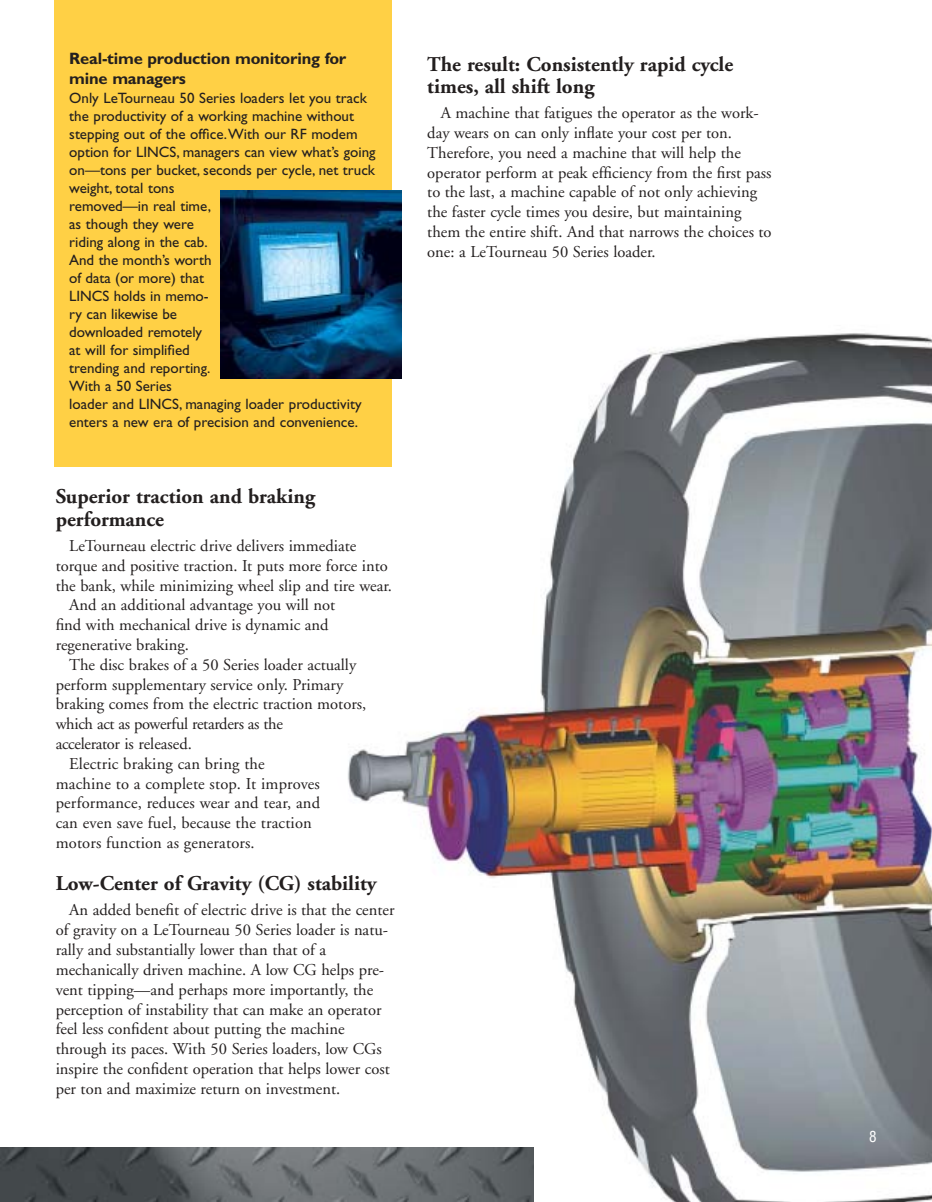
<style>
.page{position:relative;width:932px;height:1202px;background:#fff}
.page>*{position:absolute;margin:0;border:0;box-sizing:border-box;transform-origin:0 0}
.t1{font:700 21px/22.5px "Adobe Garamond";color:#231f1f}
.t2{font:16.5px/19.8px "Adobe Garamond";color:#231f1f}
.t3{font:16.5px "Adobe Garamond";letter-spacing:-.02em;color:#231f1f}
.t4{font:700 16.5px/19.8px "Gill Sans";letter-spacing:-.01em;color:#231f1f}
.t5{font:15px/18px "Gill Sans";color:#231f1f}
.t6{font:condensed 15px "Helvetica";color:#fff}
</style>
<div class="page">
<img style="left:336px;top:333px;width:596px;height:868px">
<div style="left:54px;top:0;width:338px;height:466px;background:#ffd045"></div>
<img style="left:221px;top:191px;width:181px;height:188px">
<img style="left:0;top:1147px;width:533px;height:54px">
<p class="t4" style="left:69px;top:51px;width:279px">Real-time production monitoring for mine managers</p>
<p class="t5" style="left:69px;top:90px;width:308px">Only LeTourneau 50 Series loaders let you track the productivity of a working machine without stepping out of the office.With our RF modem option for LINCS, managers can view what’s going on—tons per bucket, seconds per cycle, net truck weight, total tons<br>removed—in real time,<br>as though they were<br>riding along in the cab.<br>And the month’s worth<br>of data (or more) that<br>LINCS holds in memo-<br>ry can likewise be<br>downloaded remotely<br>at will for simplified<br>trending and reporting.<br>With a 50 Series<br>loader and LINCS, managing loader productivity enters a new era of precision and convenience.</p>
<p class="t1" style="left:56px;top:487px;width:261px">Superior traction and braking performance</p>
<p class="t2" style="left:69px;top:537px;width:288px">LeTourneau electric drive delivers immediate</p>
<p class="t2" style="left:56px;top:557px;width:333px">torque and positive traction. It puts more force into</p>
<p class="t2" style="left:56px;top:577px;width:338px">the bank, while minimizing wheel slip and tire wear.</p>
<p class="t2" style="left:69px;top:596px;width:267px">And an additional advantage you will not</p>
<p class="t2" style="left:56px;top:616px;width:274px">find with mechanical drive is dynamic and</p>
<p class="t2" style="left:56px;top:636px;width:135px">regenerative braking.</p>
<p class="t2" style="left:69px;top:656px;width:288px">The disc brakes of a 50 Series loader actually</p>
<p class="t2" style="left:56px;top:676px;width:289px">perform supplementary service only. Primary</p>
<p class="t2" style="left:56px;top:695px;width:312px">braking comes from the electric traction motors,</p>
<p class="t3" style="left:56px;top:717px;width:229px">which act as powerful retarders as the</p>
<p class="t3" style="left:56px;top:737px;width:138px">accelerator is released.</p>
<p class="t2" style="left:69px;top:755px;width:197px">Electric braking can bring the</p>
<p class="t2" style="left:56px;top:775px;width:266px">machine to a complete stop. It improves</p>
<p class="t2" style="left:56px;top:794px;width:266px">performance, reduces wear and tear, and</p>
<p class="t2" style="left:56px;top:814px;width:258px">can even save fuel, because the traction</p>
<p class="t2" style="left:56px;top:834px;width:200px">motors function as generators.</p>
<p class="t1" style="left:56px;top:874px;width:322px">Low-Center of Gravity (CG) stability</p>
<p class="t2" style="left:56px;top:901px;width:340px;text-indent:14px">An added benefit of electric drive is that the center of gravity on a LeTourneau 50 Series loader is natu&shy;rally and substantially lower than that of a mechanically driven machine. A low CG helps pre&shy;vent tipping—and perhaps more importantly, the perception of instability that can make an operator feel less confident about putting the machine through its paces. With 50 Series loaders, low CGs inspire the confident operation that helps lower cost per ton and maximize return on investment.</p>
<p class="t1" style="left:427px;top:55px;width:307px">The result: Consistently rapid cycle times, all shift long</p>
<p class="t2" style="left:427px;top:105px;width:346px;text-indent:14px">A machine that fatigues the operator as the work&shy;day wears on can only inflate your cost per ton.<br>Therefore, you need a machine that will help the operator perform at peak efficiency from the first pass to the last, a machine capable of not only achieving the faster cycle times you desire, but maintaining them the entire shift. And that narrows the choices to one: a LeTourneau 50 Series loader.</p>
<p class="t6" style="left:869px;top:1130px;width:9px">8</p>
</div>
